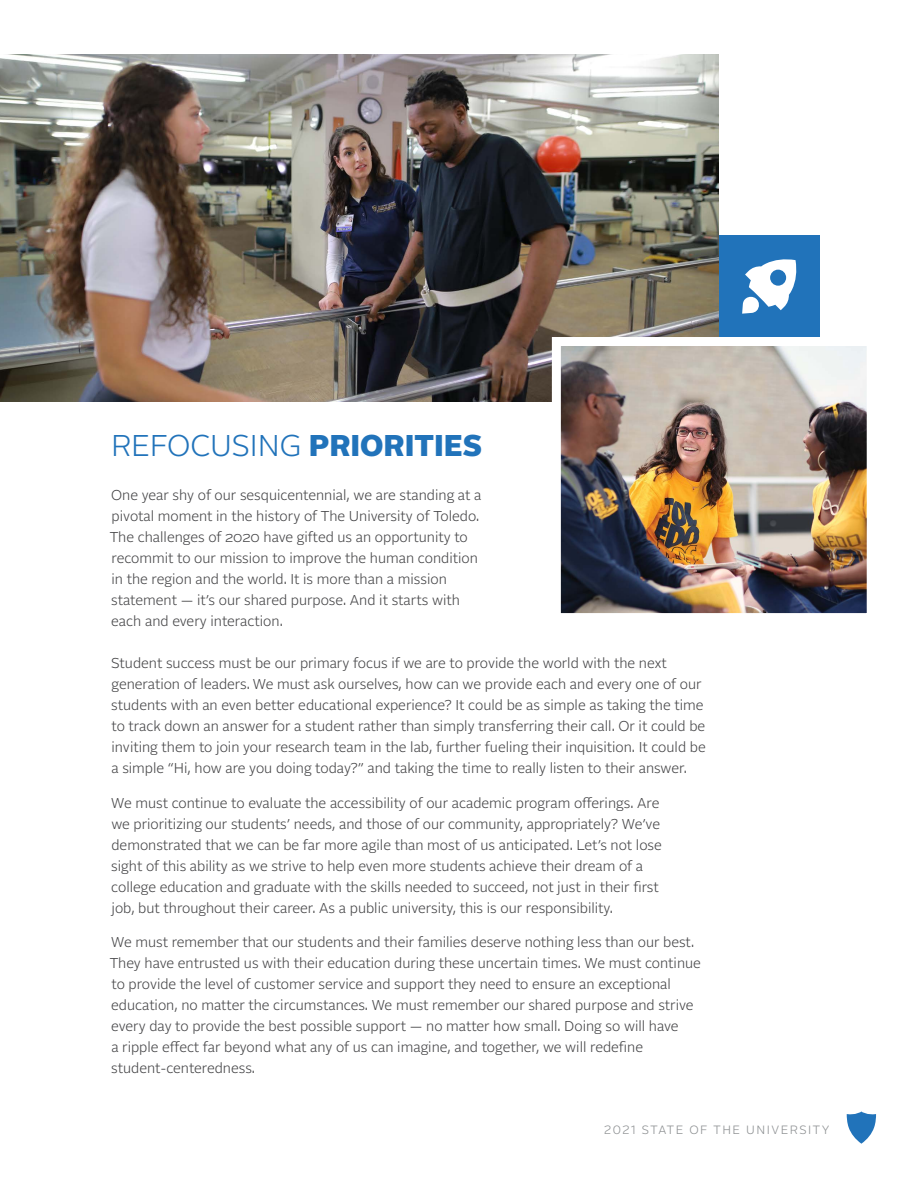
<style>
.page{position:relative;width:918px;height:1188px;background:#fff}
.page>*{position:absolute;margin:0;border:0;box-sizing:border-box;transform-origin:0 0}
.t1{font:300 30px "Alrightv 2 Normal LP";color:#2173ba}
.t2{font:300 14.25px/21px "Alrightv 2 Normal";color:#434345}
.t3{font:300 12px "Alrightv 2 Normal";letter-spacing:.13em;color:#8b8e90}
.s1{font-weight:900}
</style>
<div class="page">
<div style="left:718px;top:236px;width:102px;height:102px;background:#2173ba"></div>
<img style="left:0;top:54px;width:718px;height:348px">
<img style="left:562px;top:347px;width:304px;height:265px">
<div style="left:552px;top:337px;width:324px;height:285px;border:9px solid #fff"></div>
<svg style="left:847px;top:1112px;width:29px;height:32px"></svg>
<svg style="left:742px;top:259px;width:55px;height:55px"></svg>
<h1 class="t1" style="left:111px;top:424px;width:373px">REFOCUSING <span class="s1">PRIORITIES</span></h1>
<p class="t2" style="left:110px;top:484px;width:373px">One year shy of our sesquicentennial, we are standing at a pivotal moment in the history of The University of Toledo.<br>The challenges of 2020 have gifted us an opportunity to recommit to our mission to improve the human condition in the region and the world. It is more than a mission statement — it’s our shared purpose. And it starts with each and every interaction.</p>
<p class="t2" style="left:111px;top:652px;width:596px">Student success must be our primary focus if we are to provide the world with the next generation of leaders. We must ask ourselves, how can we provide each and every one of our students with an even better educational experience? It could be as simple as taking the time to track down an answer for a student rather than simply transferring their call. Or it could be inviting them to join your research team in the lab, further fueling their inquisition. It could be a simple “Hi, how are you doing today?” and taking the time to really listen to their answer.</p>
<p class="t2" style="left:111px;top:792px;width:552px">We must continue to evaluate the accessibility of our academic program offerings. Are we prioritizing our students’ needs, and those of our community, appropriately? We’ve demonstrated that we can be far more agile than most of us anticipated. Let’s not lose sight of this ability as we strive to help even more students achieve their dream of a college education and graduate with the skills needed to succeed, not just in their first job, but throughout their career. As a public university, this is our responsibility.</p>
<p class="t2" style="left:110px;top:931px;width:593px">We must remember that our students and their families deserve nothing less than our best.<br>They have entrusted us with their education during these uncertain times. We must continue to provide the level of customer service and support they need to ensure an exceptional education, no matter the circumstances. We must remember our shared purpose and strive every day to provide the best possible support — no matter how small. Doing so will have<br>a ripple effect far beyond what any of us can imagine, and together, we will redefine student-centeredness.</p>
<p class="t3" style="left:604px;top:1121px;width:227px">2021 STATE OF THE UNIVERSITY</p>
</div>
